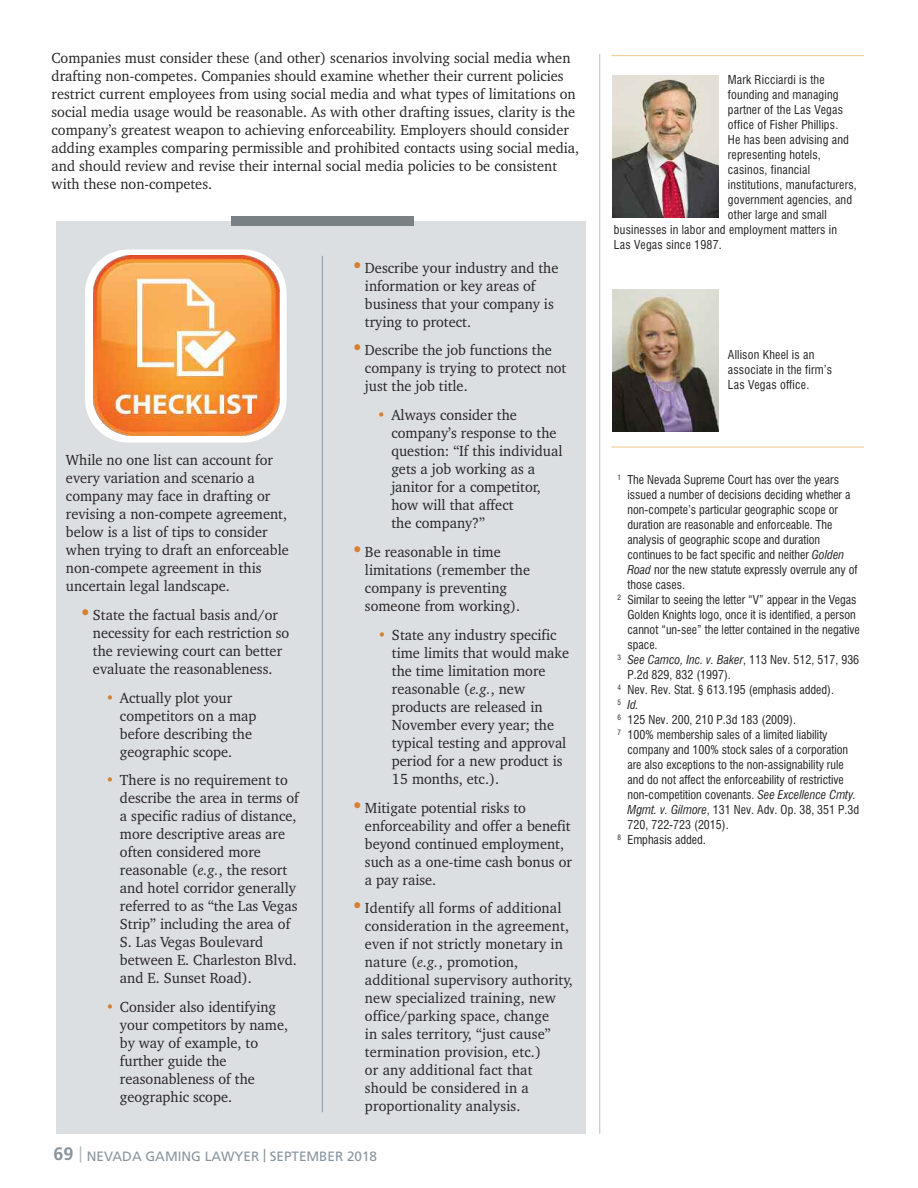
<style>
.page{position:relative;width:918px;height:1188px;background:#fff}
.page>*{position:absolute;margin:0;border:0;box-sizing:border-box;transform-origin:0 0}
.t1{font:15px/18px "Charter";color:#272526;scale:.96 1}
.t2{font:13.5px "Frutiger";color:#89959e}
.t3{font:condensed 12px/15px "Swiss 721 BT";color:#272526}
.t4{font:italic condensed 12px "Swiss 721 BT";color:#272526}
.s1{font-size:21px;color:#d7802f}
.s2{color:#d7802f}
.s3{font-style:italic}
.s4{font-weight:700;font-size:18px}
.s5{font-style:normal}
</style>
<div class="page">
<div style="left:56px;top:221px;width:529px;height:912px;background:#dcdfe2"></div>
<svg style="left:80px;top:1146px;width:1px;height:17px"></svg>
<hr style="left:322px;top:256px;width:1px;height:856px;background:#89959e">
<hr style="left:599px;top:54px;width:1px;height:1080px;background:#b8bfc6">
<hr style="left:611px;top:55px;width:253px;height:1px;background:#edd09a">
<hr style="left:611px;top:446px;width:253px;height:2px;background:#edd09a">
<img style="left:613px;top:76px;width:106px;height:142px">
<img style="left:613px;top:290px;width:106px;height:142px">
<div style="left:85px;top:250px;width:202px;height:193px;background:#fff;border-radius:43px"></div>
<img style="left:94px;top:256px;width:185px;height:180px">
<div style="left:231px;top:216px;width:182px;height:10px;background:#7a8185"></div>
<p class="t1" style="left:52px;top:49px;width:551px">Companies must consider these (and other) scenarios involving social media when drafting non-competes. Companies should examine whether their current policies restrict current employees from using social media and what types of limitations on social media usage would be reasonable. As with other drafting issues, clarity is the company’s greatest weapon to achieving enforceability. Employers should consider adding examples comparing permissible and prohibited contacts using social media, and should review and revise their internal social media policies to be consistent with these non-competes.</p>
<p class="t1" style="left:66px;top:451px;width:234px">While no one list can account for every variation and scenario a company may face in drafting or revising a non-compete agreement, below is a list of tips to consider when trying to draft an enforceable non-compete agreement in this uncertain legal landscape.</p>
<p class="t1" style="left:93px;top:606px;width:206px;text-indent:-13px"><span class="s1">•</span>State the factual basis and/or necessity for each restriction so the reviewing court can better evaluate the reasonableness.</p>
<p class="t1" style="left:120px;top:689px;width:144px;text-indent:-14px"><span class="s2">•</span> Actually plot your competitors on a map before describing the geographic scope.</p>
<p class="t1" style="left:120px;top:771px;width:188px;text-indent:-14px"><span class="s2">•</span> There is no requirement to describe the area in terms of a specific radius of distance, more descriptive areas are often considered more reasonable (<span class="s3">e.g.</span>, the resort and hotel corridor generally referred to as “the Las Vegas<br>Strip” including the area of<br>S. Las Vegas Boulevard between E. Charleston Blvd. and E. Sunset Road).</p>
<p class="t1" style="left:120px;top:998px;width:177px;text-indent:-14px"><span class="s2">•</span> Consider also identifying your competitors by name, by way of example, to further guide the reasonableness of the geographic scope.</p>
<p class="t1" style="left:365px;top:258px;width:203px;text-indent:-13px"><span class="s1">•</span>Describe your industry and the information or key areas of business that your company is trying to protect.</p>
<p class="t1" style="left:365px;top:341px;width:211px;text-indent:-13px"><span class="s1">•</span>Describe the job functions the company is trying to protect not just the job title.</p>
<p class="t1" style="left:391px;top:406px;width:180px;text-indent:-14px"><span class="s2">•</span> Always consider the company’s response to the question: “If this individual gets a job working as a janitor for a competitor, how will that affect<br>the company?”</p>
<p class="t1" style="left:365px;top:543px;width:174px;text-indent:-13px"><span class="s1">•</span>Be reasonable in time limitations (remember the company is preventing someone from working).</p>
<p class="t1" style="left:392px;top:626px;width:186px;text-indent:-14px"><span class="s2">•</span> State any industry specific time limits that would make the time limitation more reasonable (<span class="s3">e.g.</span>, new products are released in<br>November every year; the typical testing and approval period for a new product is<br>15 months, etc.).</p>
<p class="t1" style="left:365px;top:798px;width:217px;text-indent:-13px"><span class="s1">•</span>Mitigate potential risks to enforceability and offer a benefit beyond continued employment, such as a one-time cash bonus or a pay raise.</p>
<p class="t1" style="left:365px;top:899px;width:218px;text-indent:-13px"><span class="s1">•</span>Identify all forms of additional consideration in the agreement, even if not strictly monetary in nature (<span class="s3">e.g.</span>, promotion, additional supervisory authority, new specialized training, new office/parking space, change<br>in sales territory, “just cause” termination provision, etc.)<br>or any additional fact that should be considered in a proportionality analysis.</p>
<p class="t2" style="left:54px;top:1151px;width:325px"><span class="s4">69</span> NEVADA GAMING LAWYER | SEPTEMBER 2018</p>
<p class="t3" style="left:728px;top:72px;width:98px">Mark Ricciardi is the</p>
<p class="t3" style="left:728px;top:87px;width:112px">founding and managing</p>
<p class="t3" style="left:728px;top:102px;width:117px">partner of the Las Vegas</p>
<p class="t3" style="left:728px;top:117px;width:112px">office of Fisher Phillips.</p>
<p class="t3" style="left:728px;top:132px;width:122px">He has been advising and</p>
<p class="t3" style="left:728px;top:147px;width:94px">representing hotels,</p>
<p class="t3" style="left:728px;top:162px;width:84px">casinos, financial</p>
<p class="t3" style="left:728px;top:177px;width:131px">institutions, manufacturers,</p>
<p class="t3" style="left:728px;top:192px;width:126px">government agencies, and</p>
<p class="t3" style="left:728px;top:207px;width:100px">other large and small</p>
<p class="t3" style="left:614px;top:222px;width:225px">businesses in labor and employment matters in</p>
<p class="t3" style="left:614px;top:237px;width:109px">Las Vegas since 1987.</p>
<p class="t3" style="left:728px;top:347px;width:106px">Allison Kheel is an associate in the firm’s<br>Las Vegas office.</p>
<p class="t3" style="left:617px;top:472px;width:223px"><sup>1</sup> The Nevada Supreme Court has over the years</p>
<p class="t3" style="left:627px;top:487px;width:224px">issued a number of decisions deciding whether a</p>
<p class="t3" style="left:627px;top:502px;width:212px">non-compete’s particular geographic scope or</p>
<p class="t3" style="left:627px;top:517px;width:206px">duration are reasonable and enforceable. The</p>
<p class="t3" style="left:627px;top:532px;width:194px">analysis of geographic scope and duration</p>
<p class="t3" style="left:627px;top:547px;width:218px">continues to be fact specific and neither <span class="s3">Golden</span></p>
<p class="t3" style="left:627px;top:562px;width:232px"><span class="s3">Road</span> nor the new statute expressly overrule any of</p>
<p class="t3" style="left:627px;top:577px;width:59px">those cases.</p>
<p class="t3" style="left:617px;top:592px;width:241px"><sup>2</sup> Similar to seeing the letter “V” appear in the Vegas</p>
<p class="t3" style="left:627px;top:607px;width:230px">Golden Knights logo, once it is identified, a person</p>
<p class="t3" style="left:627px;top:622px;width:234px">cannot “un-see” the letter contained in the negative</p>
<p class="t3" style="left:627px;top:637px;width:32px">space.</p>
<p class="t4" style="left:617px;top:652px;width:243px"><sup>3</sup> See Camco, Inc. v. Baker<span class="s5">, 113 Nev. 512, 517, 936</span></p>
<p class="t3" style="left:627px;top:667px;width:105px">P.2d 829, 832 (1997).</p>
<p class="t3" style="left:617px;top:682px;width:218px"><sup>4</sup> Nev. Rev. Stat. § 613.195 (emphasis added).</p>
<p class="t4" style="left:617px;top:697px;width:23px"><sup>5</sup> Id.</p>
<p class="t3" style="left:617px;top:712px;width:180px"><sup>6</sup> 125 Nev. 200, 210 P.3d 183 (2009).</p>
<p class="t3" style="left:617px;top:727px;width:212px"><sup>7</sup> 100% membership sales of a limited liability</p>
<p class="t3" style="left:627px;top:742px;width:222px">company and 100% stock sales of a corporation</p>
<p class="t3" style="left:627px;top:757px;width:218px">are also exceptions to the non-assignability rule</p>
<p class="t3" style="left:627px;top:772px;width:218px">and do not affect the enforceability of restrictive</p>
<p class="t3" style="left:627px;top:787px;width:230px">non-competition covenants. <span class="s3">See Excellence Cmty.</span></p>
<p class="t3" style="left:627px;top:802px;width:233px"><span class="s3">Mgmt. v. Gilmore</span>, 131 Nev. Adv. Op. 38, 351 P.3d</p>
<p class="t3" style="left:627px;top:817px;width:103px">720, 722-723 (2015).</p>
<p class="t3" style="left:617px;top:832px;width:90px"><sup>8</sup> Emphasis added.</p>
</div>
